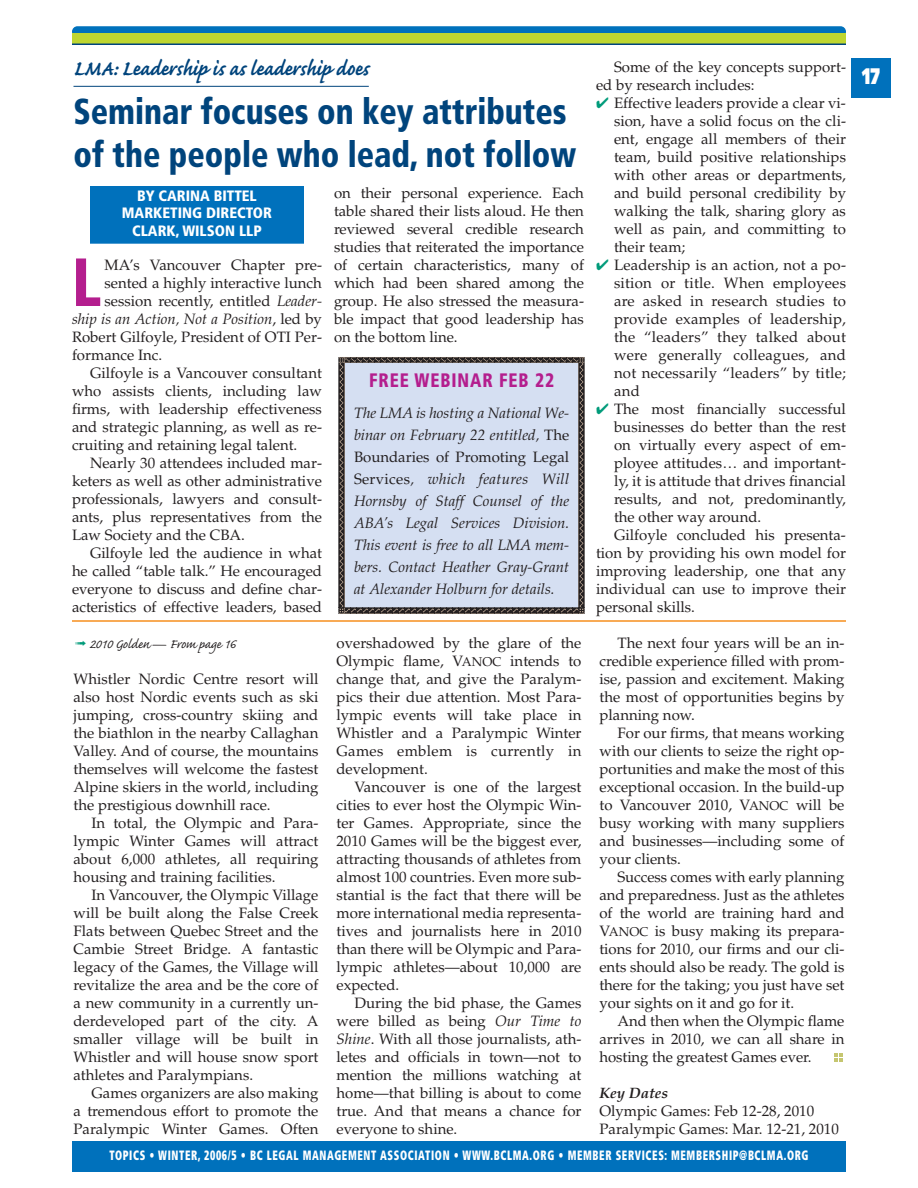
<style>
.page{position:relative;width:918px;height:1188px;background:#fff}
.page>*{position:absolute;margin:0;border:0;box-sizing:border-box;transform-origin:0 0}
.t1{font:900 condensed 68.1px "Frutiger";color:#b41e8e;scale:.9 1}
.t2{font:900 condensed 36px/42.5px "Frutiger";color:#00447c;scale:.9 1}
.t3{font:700 27px "Caflisch Script";color:#00447c;scale:.9 1}
.t4{font:900 22.5px "Frutiger";color:#fff;scale:.71 1}
.t5{font:900 condensed 19.5px "Frutiger";letter-spacing:.05em;color:#b41e8e;scale:.9 1}
.t6{font:16.5px "Caflisch Script";letter-spacing:-.01em;color:#231f20}
.t7{font:15px/18px "Palatino";color:#231f20;text-align:justify}
.t8{font:italic 15px/22px "Palatino";color:#231f20;text-align:justify}
.t9{font:900 condensed 15px/17.7px "Frutiger";color:#fff;text-align:center}
.t10{font:italic 700 15px "Palatino";color:#231f20}
.t11{font:900 condensed 13.5px "Frutiger";letter-spacing:.06em;color:#fff;scale:.75 1}
.s1{font-style:italic}
.s2{font-style:normal}
.s3{color:#009b7a}
.s4{font-size:12.75px}
</style>
<div class="page">
<div style="left:72px;top:26px;width:774px;height:11px;background:#0071bc;border-radius:5px"></div>
<div style="left:90px;top:184px;width:214px;height:24px;background:#0071bc"></div>
<div style="left:90px;top:202px;width:214px;height:24px;background:#0071bc"></div>
<div style="left:90px;top:220px;width:214px;height:24px;background:#0071bc"></div>
<div style="left:72px;top:1142px;width:774px;height:30px;background:#0071bc"></div>
<div style="left:72px;top:33px;width:774px;height:11px;background:#bed630"></div>
<hr style="left:72px;top:44px;width:774px;height:1px;background:#00447c">
<div style="left:851px;top:58px;width:40px;height:40px;background:#0071bc"></div>
<div style="left:72px;top:58px;width:512px;height:128px;background:#fff"></div>
<hr style="left:74px;top:86px;width:295px;height:1px;background:#00447c">
<div style="left:342px;top:360px;width:239px;height:251px;background:#d5dff2"></div>
<svg style="left:339px;top:357px;width:245px;height:6px"></svg>
<img style="left:578px;top:363px;width:6px;height:245px">
<svg style="left:339px;top:608px;width:245px;height:6px"></svg>
<img style="left:339px;top:363px;width:6px;height:245px">
<svg style="left:834px;top:1053px;width:9px;height:9px"></svg>
<hr style="left:72px;top:620px;width:774px;height:2px;background:#f78f1e">
<h3 class="t3" style="left:74px;top:59px;width:330px">LMA: Leadership is as leadership does</h3>
<h2 class="t2" style="left:74px;top:93px;width:560px">Seminar focuses on key attributes of the people who lead, not follow</h2>
<p class="t9" style="left:122px;top:188px;width:152px">BY CARINA BITTEL<br>MARKETING DIRECTOR<br>CLARK, WILSON LLP</p>
<h1 class="t1" style="left:72px;top:255px;width:34px">L</h1>
<p class="t7" style="left:105px;top:258px;width:219px">MA’s Vancouver Chapter pre-</p>
<p class="t7" style="left:105px;top:276px;width:219px">sented a highly interactive lunch</p>
<p class="t7" style="left:105px;top:294px;width:219px">session recently, entitled <span class="s1">Leader-</span></p>
<p class="t8" style="left:72px;top:310px;width:252px">ship is an Action, Not a Position<span class="s2">, led by</span></p>
<p class="t7" style="left:72px;top:330px;width:252px">Robert Gilfoyle, President of OTI Per-</p>
<p class="t7" style="left:72px;top:348px;width:92px">formance Inc.</p>
<p class="t7" style="left:90px;top:366px;width:234px">Gilfoyle is a Vancouver consultant</p>
<p class="t7" style="left:72px;top:384px;width:252px">who assists clients, including law</p>
<p class="t7" style="left:72px;top:402px;width:251px">firms, with leadership effectiveness</p>
<p class="t7" style="left:72px;top:420px;width:252px">and strategic planning, as well as re-</p>
<p class="t7" style="left:72px;top:438px;width:227px">cruiting and retaining legal talent.</p>
<p class="t7" style="left:90px;top:456px;width:234px">Nearly 30 attendees included mar-</p>
<p class="t7" style="left:72px;top:474px;width:252px">keters as well as other administrative</p>
<p class="t7" style="left:72px;top:492px;width:252px">professionals, lawyers and consult-</p>
<p class="t7" style="left:72px;top:510px;width:251px">ants, plus representatives from the</p>
<p class="t7" style="left:72px;top:528px;width:175px">Law Society and the CBA.</p>
<p class="t7" style="left:90px;top:546px;width:234px">Gilfoyle led the audience in what</p>
<p class="t7" style="left:72px;top:564px;width:252px">he called “table talk.” He encouraged</p>
<p class="t7" style="left:72px;top:582px;width:252px">everyone to discuss and define char-</p>
<p class="t7" style="left:72px;top:600px;width:252px">acteristics of effective leaders, based</p>
<p class="t6" style="left:75px;top:638px;width:162px"><span class="s3">➟</span> 2010 Golden— From page 16</p>
<p class="t7" style="left:74px;top:672px;width:247px">Whistler Nordic Centre resort will also host Nordic events such as ski jumping, cross-country skiing and the biathlon in the nearby Callaghan Valley. And of course, the mountains themselves will welcome the fastest Alpine skiers in the world, including the prestigious downhill race.</p>
<p class="t7" style="left:74px;top:816px;width:247px;text-indent:18px">In total, the Olympic and Para&shy;lympic Winter Games will attract about 6,000 athletes, all requiring housing and training facilities.</p>
<p class="t7" style="left:74px;top:888px;width:247px;text-indent:18px">In Vancouver, the Olympic Village will be built along the False Creek Flats between Quebec Street and the Cambie Street Bridge. A fantastic legacy of the Games, the Village will revitalize the area and be the core of a new community in a currently un&shy;derdeveloped part of the city. A smaller village will be built in Whistler and will house snow sport athletes and Paralympians.</p>
<p class="t7" style="left:74px;top:1086px;width:247px;text-indent:18px">Games organizers are also making a tremendous effort to promote the Paralympic Winter Games. Often</p>
<p class="t7" style="left:334px;top:186px;width:252px">on their personal experience. Each table shared their lists aloud. He then reviewed several credible research studies that reiterated the importance of certain characteristics, many of which had been shared among the group. He also stressed the measura&shy;ble impact that good leadership has on the bottom line.</p>
<h3 class="t5" style="left:369px;top:372px;width:207px">FREE WEBINAR FEB 22</h3>
<p class="t8" style="left:354px;top:404px;width:217px">The LMA is hosting a National We&shy;binar on February 22 entitled, <span class="s2">The Boundaries of Promoting Legal Services</span>, which features Will Hornsby of Staff Counsel of the ABA’s Legal Services Division.<br>This event is free to all LMA mem&shy;bers. Contact Heather Gray-Grant at Alexander Holburn for details.</p>
<p class="t7" style="left:336px;top:636px;width:247px">overshadowed by the glare of the Olympic flame, V<span class="s4">ANOC</span> intends to change that, and give the Paralym&shy;pics their due attention. Most Para&shy;lympic events will take place in Whistler and a Paralympic Winter Games emblem is currently in development.</p>
<p class="t7" style="left:336px;top:780px;width:247px;text-indent:18px">Vancouver is one of the largest cities to ever host the Olympic Win&shy;ter Games. Appropriate, since the 2010 Games will be the biggest ever, attracting thousands of athletes from almost 100 countries. Even more sub&shy;stantial is the fact that there will be more international media representa&shy;tives and journalists here in 2010 than there will be Olympic and Para&shy;lympic athletes—about 10,000 are expected.</p>
<p class="t7" style="left:336px;top:996px;width:247px;text-indent:18px">During the bid phase, the Games were billed as being <span class="s1">Our Time to Shine</span>. With all those journalists, ath&shy;letes and officials in town—not to mention the millions watching at home—that billing is about to come true. And that means a chance for everyone to shine.</p>
<p class="t7" style="left:596px;top:60px;width:252px;text-indent:18px">Some of the key concepts support&shy;ed by research includes:</p>
<p class="t7" style="left:614px;top:96px;width:234px;text-indent:-18px"><span class="s3">✔</span> Effective leaders provide a clear vi&shy;sion, have a solid focus on the cli&shy;ent, engage all members of their team, build positive relationships with other areas or departments, and build personal credibility by walking the talk, sharing glory as well as pain, and committing to their team;</p>
<p class="t7" style="left:614px;top:258px;width:234px;text-indent:-18px"><span class="s3">✔</span> Leadership is an action, not a po&shy;sition or title. When employees are asked in research studies to provide examples of leadership, the “leaders” they talked about were generally colleagues, and not necessarily “leaders” by title; and</p>
<p class="t7" style="left:596px;top:402px;width:251px"><span class="s3">✔</span> The most financially successful</p>
<p class="t7" style="left:614px;top:420px;width:234px">businesses do better than the rest</p>
<p class="t7" style="left:614px;top:438px;width:234px">on virtually every aspect of em-</p>
<p class="t7" style="left:614px;top:456px;width:234px">ployee attitudes… and important-</p>
<p class="t7" style="left:614px;top:474px;width:234px">ly, it is attitude that drives financial</p>
<p class="t7" style="left:614px;top:492px;width:234px">results, and not, predominantly,</p>
<p class="t7" style="left:614px;top:510px;width:149px">the other way around.</p>
<p class="t7" style="left:614px;top:528px;width:233px">Gilfoyle concluded his presenta-</p>
<p class="t7" style="left:596px;top:546px;width:252px">tion by providing his own model for</p>
<p class="t7" style="left:596px;top:564px;width:252px">improving leadership, one that any</p>
<p class="t7" style="left:596px;top:582px;width:252px">individual can use to improve their</p>
<p class="t7" style="left:596px;top:600px;width:100px">personal skills.</p>
<p class="t7" style="left:599px;top:636px;width:247px;text-indent:18px">The next four years will be an in&shy;credible experience filled with prom&shy;ise, passion and excitement. Making the most of opportunities begins by planning now.</p>
<p class="t7" style="left:599px;top:726px;width:247px;text-indent:18px">For our firms, that means working with our clients to seize the right op&shy;portunities and make the most of this exceptional occasion. In the build-up to Vancouver 2010, V<span class="s4">ANOC</span> will be busy working with many suppliers and businesses—including some of your clients.</p>
<p class="t7" style="left:599px;top:870px;width:247px;text-indent:18px">Success comes with early planning and preparedness. Just as the athletes of the world are training hard and V<span class="s4">ANOC</span> is busy making its prepara&shy;tions for 2010, our firms and our cli&shy;ents should also be ready. The gold is there for the taking; you just have set your sights on it and go for it.</p>
<p class="t7" style="left:599px;top:1014px;width:247px;text-indent:18px">And then when the Olympic flame arrives in 2010, we can all share in hosting the greatest Games ever.</p>
<p class="t10" style="left:599px;top:1087px;width:70px">Key Dates</p>
<p class="t7" style="left:599px;top:1104px;width:241px">Olympic Games: Feb 12-28, 2010<br>Paralympic Games: Mar. 12-21, 2010</p>
<p class="t11" style="left:109px;top:1150px;width:934px">TOPICS • WINTER, 2006/5 • BC LEGAL MANAGEMENT ASSOCIATION • WWW.BCLMA.ORG • MEMBER SERVICES: MEMBERSHIP@BCLMA.ORG</p>
<h3 class="t4" style="left:862px;top:67px;width:26px">17</h3>
</div>
